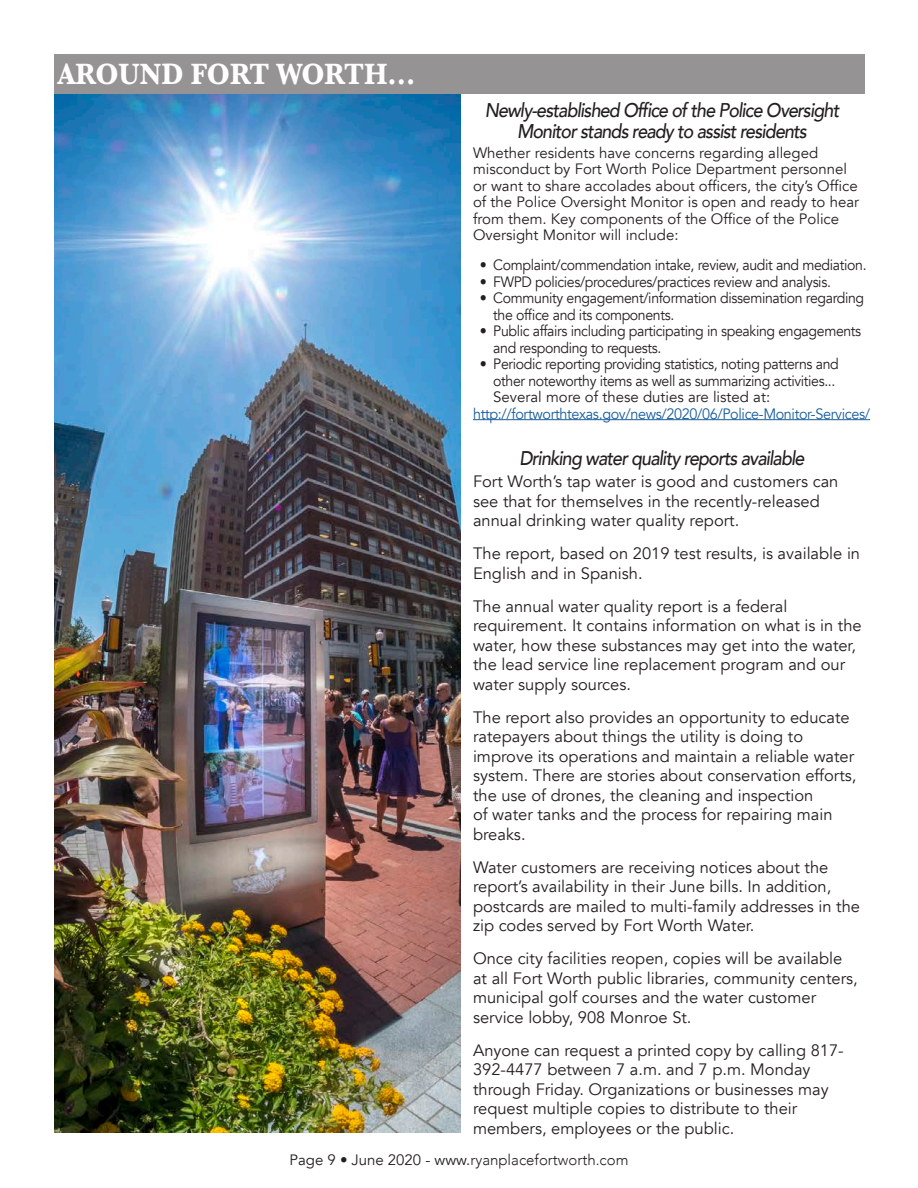
<style>
.page{position:relative;width:918px;height:1188px;background:#fff}
.page>*{position:absolute;margin:0;border:0;box-sizing:border-box;transform-origin:0 0}
.t1{font:700 30.6px "Baskerville";color:#fff;scale:.91 1}
.Byline_-_Avenir_Blac{font:italic 500 19.8px/21.6px "Avenir";letter-spacing:-.05em;color:#231f20;text-align:center;scale:.91 1}
.Heading_2{font:italic 500 19.8px "Avenir";letter-spacing:-.05em;color:#231f20;scale:.91 1}
.body{font:16.5px/19.5px "Avenir";color:#231f20}
.body-2{font:15px/16.5px "Avenir";letter-spacing:-.025em;color:#231f20;scale:.94 1}
.body-3{font:15px/16.5px "Avenir";color:#231f20}
.body-4{font:15px "Avenir";letter-spacing:-.025em;color:#175d9e;scale:.96 1}
.t2{font:300 15px "Avenir";color:#231f20}
.s1{font-weight:400}
</style>
<div class="page">
<img style="left:54px;top:94px;width:406px;height:1038px">
<div style="left:54px;top:55px;width:810px;height:39px;background:#959394"></div>
<hr style="left:473px;top:419px;width:397px;height:1px;background:#175d9e">
<p class="t1" style="left:58px;top:53px;width:394px">AROUND FORT WORTH...</p>
<p class="Byline_-_Avenir_Blac" style="left:485px;top:99px;width:391px">Newly-established Office of the Police Oversight<br>Monitor stands ready to assist residents</p>
<p class="body-3" style="left:473px;top:144px;width:388px">Whether residents have concerns regarding alleged misconduct by Fort Worth Police Department personnel or want to share accolades about officers, the city’s Office of the Police Oversight Monitor is open and ready to hear from them. Key components of the Office of the Police Oversight Monitor will include:</p>
<p class="body-2" style="left:480px;top:257px;width:413px">• Complaint/commendation intake, review, audit and mediation.</p>
<p class="body-2" style="left:480px;top:273px;width:375px">• FWPD policies/procedures/practices review and analysis.</p>
<p class="body-2" style="left:493px;top:290px;width:396px;text-indent:-14px">• Community engagement/information dissemination regarding the office and its components.</p>
<p class="body-2" style="left:493px;top:323px;width:393px;text-indent:-14px">• Public affairs including participating in speaking engagements and responding to requests.</p>
<p class="body-2" style="left:493px;top:356px;width:369px;text-indent:-13px">• Periodic reporting providing statistics, noting patterns and other noteworthy items as well as summarizing activities...<br>Several more of these duties are listed at:</p>
<p class="body-4" style="left:473px;top:404px;width:415px">http://fortworthtexas.gov/news/2020/06/Police-Monitor-Services/</p>
<p class="Heading_2" style="left:519px;top:446px;width:315px">Drinking water quality reports available</p>
<p class="body" style="left:473px;top:472px;width:367px">Fort Worth’s tap water is good and customers can see that for themselves in the recently-released annual drinking water quality report.</p>
<p class="body" style="left:473px;top:544px;width:389px">The report, based on 2019 test results, is available in<br>English and in Spanish.</p>
<p class="body" style="left:473px;top:597px;width:390px">The annual water quality report is a federal requirement. It contains information on what is in the water, how these substances may get into the water, the lead service line replacement program and our water supply sources.</p>
<p class="body" style="left:473px;top:708px;width:385px">The report also provides an opportunity to educate ratepayers about things the utility is doing to improve its operations and maintain a reliable water system. There are stories about conservation efforts, the use of drones, the cleaning and inspection<br>of water tanks and the process for repairing main breaks.</p>
<p class="body" style="left:473px;top:858px;width:389px">Water customers are receiving notices about the report’s availability in their June bills. In addition, postcards are mailed to multi-family addresses in the zip codes served by Fort Worth Water.</p>
<p class="body" style="left:473px;top:949px;width:386px">Once city facilities reopen, copies will be available at all Fort Worth public libraries, community centers, municipal golf courses and the water customer service lobby, 908 Monroe St.</p>
<p class="body" style="left:473px;top:1041px;width:372px">Anyone can request a printed copy by calling 817- 392-4477 between 7 a.m. and 7 p.m. Monday through Friday. Organizations or businesses may request multiple copies to distribute to their members, employees or the public.</p>
<p class="t2" style="left:289px;top:1151px;width:341px"><span class="s1">Page 9</span> • <span class="s1">June 2020 - www.</span>ryanplacefortworth.com</p>
</div>
